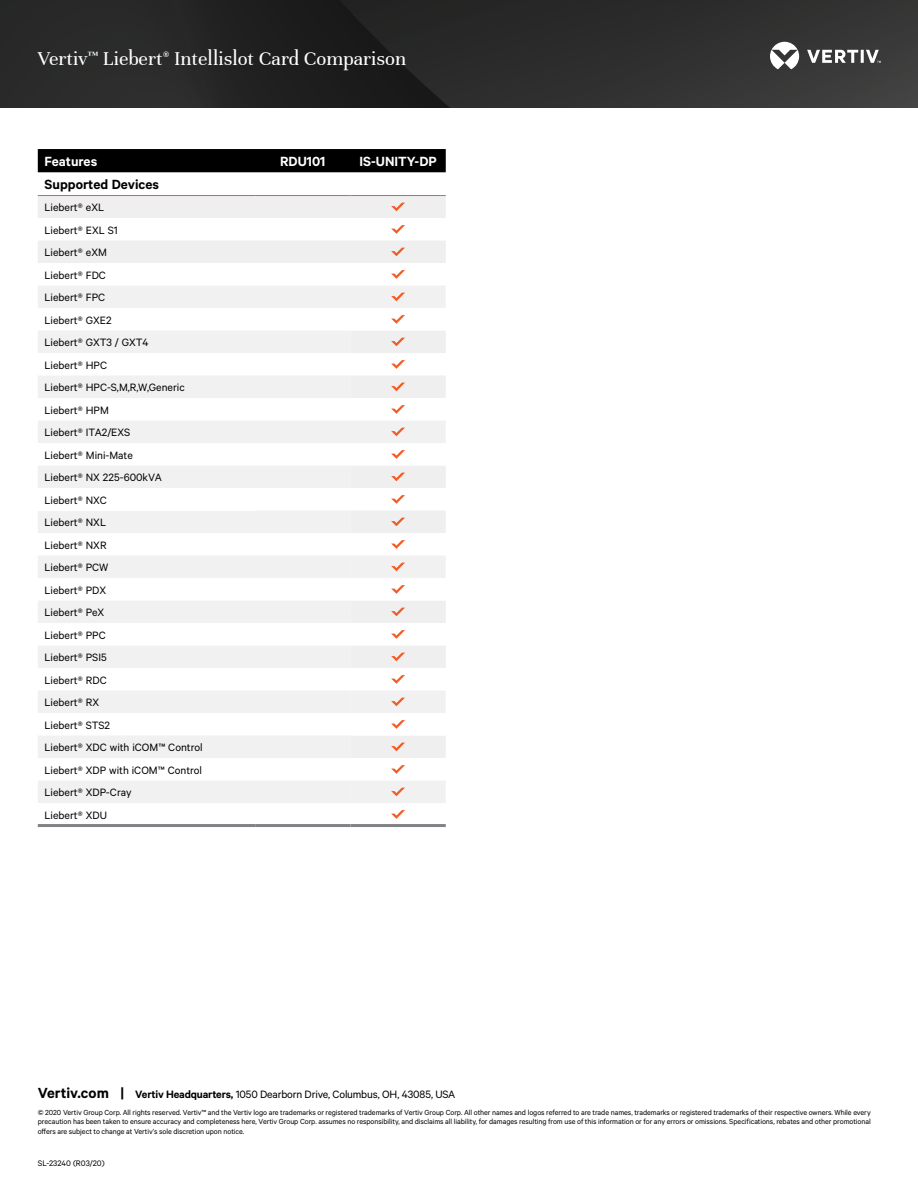
<style>
.page{position:relative;width:918px;height:1188px;background:#fff}
.page>*{position:absolute;margin:0;border:0;box-sizing:border-box;transform-origin:0 0}
.t1{font:21px "Unna";color:#fff}
.t2{font:600 15px "Calibre";color:#fff}
.t3{font:600 15px "Calibre";color:#000}
.t4{font:12px/22.5px "Calibre";color:#000}
.t5{font:9px "Calibre";color:#000}
.t6{font:8.25px/9.8px "Calibre";letter-spacing:-.01em;color:#000;text-align:justify}
.s1{font-weight:600;font-size:16.5px}
.s2{font-weight:600}
</style>
<div class="page">
<img style="left:0;top:0;width:918px;height:108px">
<svg style="left:770px;top:42px;width:111px;height:27px"></svg>
<div style="left:38px;top:149px;width:408px;height:23px;background:#000"></div>
<svg style="left:38px;top:196px;width:408px;height:67px;fill:#efeff0"></svg>
<svg style="left:38px;top:286px;width:408px;height:517px"></svg>
<svg style="left:38px;top:466px;width:312px;height:337px;fill:#f1f1f2"></svg>
<div style="left:38px;top:488px;width:217px;height:23px;background:#fff"></div>
<hr style="left:38px;top:195px;width:217px;height:1px;background:#f15d24">
<hr style="left:255px;top:195px;width:95px;height:1px;background:#f15d24">
<hr style="left:350px;top:195px;width:96px;height:1px;background:#f15d24">
<hr style="left:38px;top:824px;width:217px;height:3px;background:#808285">
<hr style="left:255px;top:824px;width:95px;height:3px;background:#808285">
<hr style="left:350px;top:824px;width:96px;height:3px;background:#808285">
<svg style="left:391px;top:203px;width:14px;height:8px"></svg>
<svg style="left:391px;top:225px;width:14px;height:9px"></svg>
<svg style="left:391px;top:248px;width:14px;height:8px"></svg>
<svg style="left:391px;top:270px;width:14px;height:9px"></svg>
<svg style="left:391px;top:293px;width:14px;height:8px"></svg>
<svg style="left:391px;top:315px;width:14px;height:9px"></svg>
<svg style="left:391px;top:338px;width:14px;height:8px"></svg>
<svg style="left:391px;top:360px;width:14px;height:9px"></svg>
<svg style="left:391px;top:383px;width:14px;height:8px"></svg>
<svg style="left:391px;top:405px;width:14px;height:9px"></svg>
<svg style="left:391px;top:428px;width:14px;height:8px"></svg>
<svg style="left:391px;top:450px;width:14px;height:9px"></svg>
<svg style="left:391px;top:473px;width:14px;height:8px"></svg>
<svg style="left:391px;top:495px;width:14px;height:9px"></svg>
<svg style="left:391px;top:518px;width:14px;height:8px"></svg>
<svg style="left:391px;top:540px;width:14px;height:9px"></svg>
<svg style="left:391px;top:563px;width:14px;height:8px"></svg>
<svg style="left:391px;top:585px;width:14px;height:9px"></svg>
<svg style="left:391px;top:608px;width:14px;height:8px"></svg>
<svg style="left:391px;top:630px;width:14px;height:9px"></svg>
<svg style="left:391px;top:653px;width:14px;height:8px"></svg>
<svg style="left:391px;top:675px;width:14px;height:9px"></svg>
<svg style="left:391px;top:698px;width:14px;height:8px"></svg>
<svg style="left:391px;top:720px;width:14px;height:9px"></svg>
<svg style="left:391px;top:743px;width:14px;height:8px"></svg>
<svg style="left:391px;top:765px;width:14px;height:9px"></svg>
<svg style="left:391px;top:788px;width:14px;height:8px"></svg>
<svg style="left:391px;top:810px;width:14px;height:9px"></svg>
<h1 class="t1" style="left:38px;top:47px;width:370px">Vertiv<sup>™</sup> Liebert<sup>®</sup> Intellislot Card Comparison</h1>
<h2 class="t2" style="left:45px;top:152px;width:54px">Features</h2>
<h2 class="t2" style="left:280px;top:152px;width:47px">RDU101</h2>
<h2 class="t2" style="left:359px;top:152px;width:79px">IS-UNITY-DP</h2>
<h2 class="t3" style="left:45px;top:175px;width:116px">Supported Devices</h2>
<p class="t4" style="left:45px;top:196px;width:160px">Liebert® eXL<br>Liebert® EXL S1<br>Liebert® eXM<br>Liebert® FDC<br>Liebert® FPC<br>Liebert® GXE2<br>Liebert® GXT3 / GXT4<br>Liebert® HPC<br>Liebert® HPC-S,M,R,W,Generic<br>Liebert® HPM<br>Liebert® ITA2/EXS<br>Liebert® Mini-Mate<br>Liebert® NX 225-600kVA<br>Liebert® NXC<br>Liebert® NXL<br>Liebert® NXR<br>Liebert® PCW<br>Liebert® PDX<br>Liebert® PeX<br>Liebert® PPC<br>Liebert® PSI5<br>Liebert® RDC<br>Liebert® RX<br>Liebert® STS2<br>Liebert® XDC with iCOM™ Control<br>Liebert® XDP with iCOM™ Control<br>Liebert® XDP-Cray<br>Liebert® XDU</p>
<h3 class="t4" style="left:38px;top:1083px;width:419px"><span class="s1">Vertiv.com |</span> <span class="s2">Vertiv Headquarters,</span> 1050 Dearborn Drive, Columbus, OH, 43085, USA</h3>
<p class="t6" style="left:38px;top:1107px;width:834px">© 2020 Vertiv Group Corp. All rights reserved. Vertiv™ and the Vertiv logo are trademarks or registered trademarks of Vertiv Group Corp. All other names and logos referred to are trade names, trademarks or registered trademarks of their respective owners. While every precaution has been taken to ensure accuracy and completeness here, Vertiv Group Corp. assumes no responsibility, and disclaims all liability, for damages resulting from use of this information or for any errors or omissions. Specifications, rebates and other promotional offers are subject to change at Vertiv’s sole discretion upon notice.</p>
<p class="t5" style="left:38px;top:1158px;width:68px">SL-23240 (R03/20)</p>
</div>
